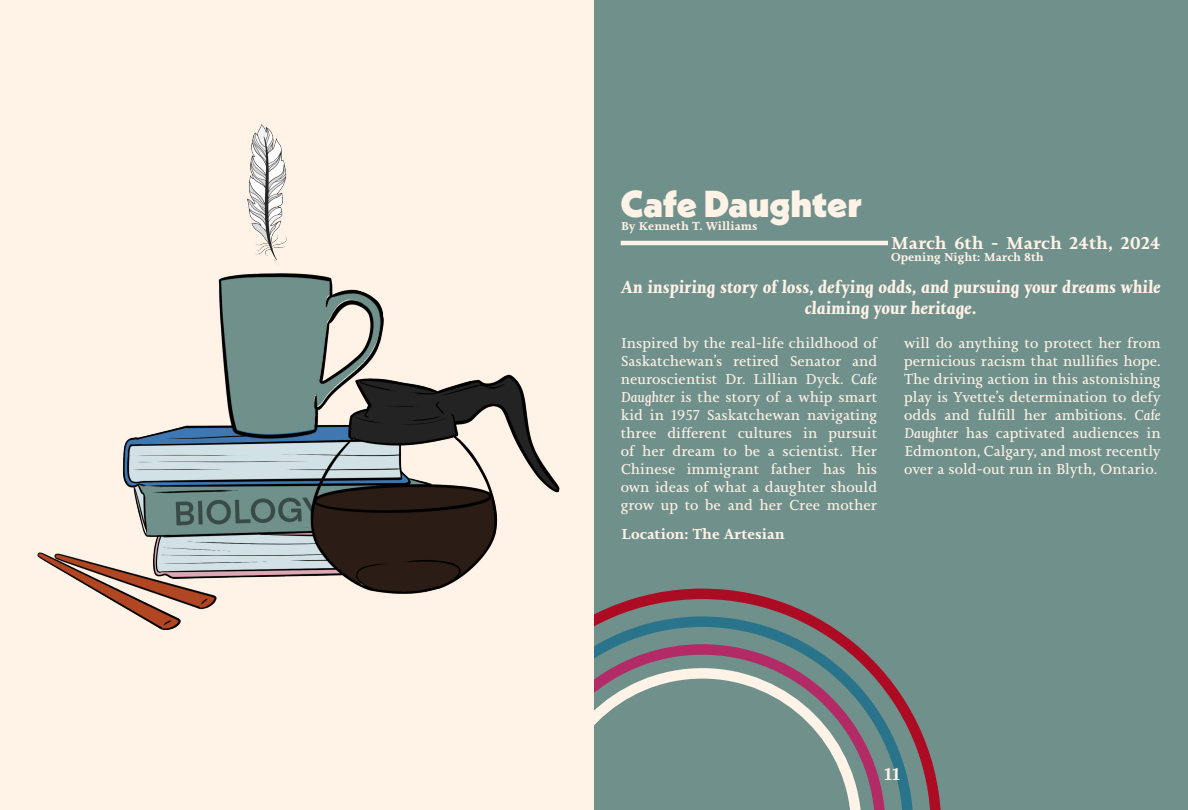
<style>
.page{position:relative;width:1188px;height:810px;background:#fff}
.page>*{position:absolute;margin:0;border:0;box-sizing:border-box;transform-origin:0 0}
.t1{font:900 37.5px "Neue Kabel";color:#fff2e7}
.t2{font:italic 700 18px/21.6px "Joanna Nova";color:#fff2e7;text-align:center}
.t3{font:700 18px "Joanna Nova";color:#fff2e7}
.t4{font:15px/18px "Joanna Nova";color:#fff2e7;text-align:justify}
.t5{font:700 15px "Joanna Nova";color:#fff2e7}
.t6{font:700 12px "Joanna Nova";color:#fff2e7}
.s1{font-style:italic}
</style>
<div class="page">
<div style="left:594px;top:0;width:594px;height:810px;background:#6f908b"></div>
<hr style="left:621px;top:241px;width:267px;height:4px;background:#fff2e7">
<svg style="left:594px;top:589px;width:347px;height:221px"></svg>
<svg style="left:594px;top:616px;width:319px;height:194px"></svg>
<svg style="left:594px;top:644px;width:291px;height:166px"></svg>
<svg style="left:594px;top:668px;width:268px;height:142px"></svg>
<div style="left:0;top:0;width:594px;height:810px;background:#fff2e7"></div>
<img style="left:37px;top:124px;width:523px;height:506px">
<p class="t1" style="left:621px;top:180px;width:242px">Cafe Daughter</p>
<p class="t6" style="left:621px;top:218px;width:138px">By Kenneth T. Williams</p>
<p class="t3" style="left:891px;top:231px;width:271px">March 6th - March 24th, 2024</p>
<p class="t6" style="left:891px;top:249px;width:155px">Opening Night: March 8th</p>
<p class="t2" style="left:621px;top:276px;width:542px">An inspiring story of loss, defying odds, and pursuing your dreams while claiming your heritage.</p>
<p class="t4" style="left:621px;top:334px;width:258px">Inspired by the real-life childhood of Saskatchewan’s retired Senator and neuroscientist Dr. Lillian Dyck. <span class="s1">Cafe Daughter</span> is the story of a whip smart kid in 1957 Saskatchewan navigating three different cultures in pursuit of her dream to be a scientist. Her Chinese immigrant father has his own ideas of what a daughter should grow up to be and her Cree mother</p>
<p class="t4" style="left:904px;top:334px;width:258px">will do anything to protect her from pernicious racism that nullifies hope.<br>The driving action in this astonishing play is Yvette’s determination to defy odds and fulfill her ambitions. <span class="s1">Cafe Daughter</span> has captivated audiences in Edmonton, Calgary, and most recently over a sold-out run in Blyth, Ontario.</p>
<p class="t5" style="left:621px;top:524px;width:165px">Location: The Artesian</p>
<p class="t3" style="left:884px;top:762px;width:17px">11</p>
</div>
